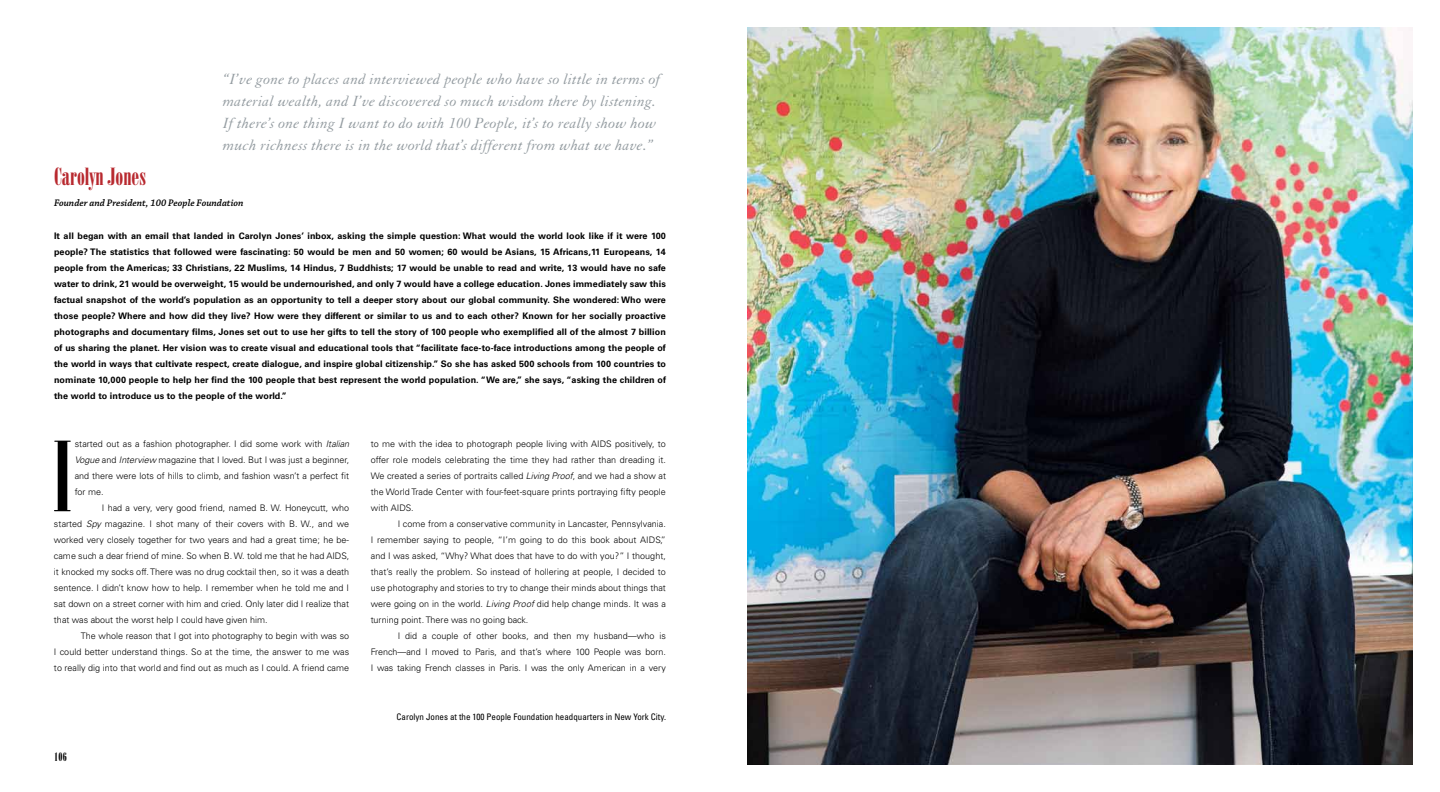
<style>
.page{position:relative;width:1440px;height:792px;background:#fff}
.page>*{position:absolute;margin:0;border:0;box-sizing:border-box;transform-origin:0 0}
.t1{font:96.1px "Onyx";color:#000}
.t2{font:24px "Onyx BT";color:#b8292f}
.t3{font:italic 16px/22px "Granjon";letter-spacing:.015em;color:#949ca1}
.t4{font:12px "Onyx BT";color:#000}
.t5{font:italic 600 10px "Chaparral Pro";color:#000}
.t6{font:300 9px/16px "Univers";color:#000;text-align:justify}
.t7{font:700 9px/16px "Univers";letter-spacing:.01em;color:#000;text-align:justify}
.t8{font:condensed 9px "Univers";color:#000}
.s1{font-style:italic}
</style>
<div class="page">
<img style="left:747px;top:27px;width:666px;height:738px">
<p class="t3" style="left:223px;top:68px;width:439px">“I’ve gone to places and interviewed people who have so little in terms of material wealth, and I’ve discovered so much wisdom there by listening.<br>If there’s one thing I want to do with 100 People, it’s to really show how much richness there is in the world that’s different from what we have.”</p>
<h2 class="t2" style="left:54px;top:163px;width:94px">Carolyn Jones</h2>
<p class="t5" style="left:54px;top:198px;width:191px">Founder and President, 100 People Foundation</p>
<p class="t7" style="left:54px;top:228px;width:614px">It all began with an email that landed in Carolyn Jones’ inbox, asking the simple question: What would the world look like if it were 100 people? The statistics that followed were fascinating: 50 would be men and 50 women; 60 would be Asians, 15 Africans,11 Europeans, 14 people from the Americas; 33 Christians, 22 Muslims, 14 Hindus, 7 Buddhists; 17 would be unable to read and write, 13 would have no safe water to drink, 21 would be overweight, 15 would be undernourished, and only 7 would have a college education. Jones immediately saw this factual snapshot of the world’s population as an opportunity to tell a deeper story about our global community. She wondered: Who were those people? Where and how did they live? How were they different or similar to us and to each other? Known for her socially proactive photographs and documentary films, Jones set out to use her gifts to tell the story of 100 people who exemplified all of the almost 7 billion of us sharing the planet. Her vision was to create visual and educational tools that “facilitate face-to-face introductions among the people of the world in ways that cultivate respect, create dialogue, and inspire global citizenship.” So she has asked 500 schools from 100 countries to nominate 10,000 people to help her find the 100 people that best represent the world population. “We are,” she says, “asking the children of the world to introduce us to the people of the world.”</p>
<h1 class="t1" style="left:54px;top:422px;width:20px">I</h1>
<p class="t6" style="left:75px;top:436px;width:276px">started out as a fashion photographer. I did some work with <span class="s1">Italian Vogue</span> and <span class="s1">Interview</span> magazine that I loved. But I was just a beginner, and there were lots of hills to climb, and fashion wasn’t a perfect fit for me.</p>
<p class="t6" style="left:54px;top:500px;width:297px;text-indent:48px">I had a very, very good friend, named B. W. Honeycutt, who started <span class="s1">Spy</span> magazine. I shot many of their covers with B. W., and we worked very closely together for two years and had a great time; he be&shy;came such a dear friend of mine. So when B. W. told me that he had AIDS, it knocked my socks off. There was no drug cocktail then, so it was a death sentence. I didn’t know how to help. I remember when he told me and I sat down on a street corner with him and cried. Only later did I realize that that was about the worst help I could have given him.</p>
<p class="t6" style="left:54px;top:628px;width:297px;text-indent:27px">The whole reason that I got into photography to begin with was so I could better understand things. So at the time, the answer to me was to really dig into that world and find out as much as I could. A friend came</p>
<h3 class="t4" style="left:54px;top:750px;width:14px">106</h3>
<p class="t6" style="left:371px;top:436px;width:297px">to me with the idea to photograph people living with AIDS positively, to offer role models celebrating the time they had rather than dreading it.<br>We created a series of portraits called <span class="s1">Living Proof</span>, and we had a show at the World Trade Center with four-feet-square prints portraying fifty people with AIDS.</p>
<p class="t6" style="left:371px;top:516px;width:297px;text-indent:27px">I come from a conservative community in Lancaster, Pennsylvania.<br>I remember saying to people, “I’m going to do this book about AIDS,” and I was asked, “Why? What does that have to do with you?” I thought, that’s really the problem. So instead of hollering at people, I decided to use photography and stories to try to change their minds about things that were going on in the world. <span class="s1">Living Proof</span> did help change minds. It was a turning point. There was no going back.</p>
<p class="t6" style="left:371px;top:628px;width:297px;text-indent:27px">I did a couple of other books, and then my husband—who is French—and I moved to Paris, and that’s where 100 People was born.<br>I was taking French classes in Paris. I was the only American in a very</p>
<p class="t8" style="left:397px;top:711px;width:271px">Carolyn Jones at the 100 People Foundation headquarters in New York City.</p>
</div>
